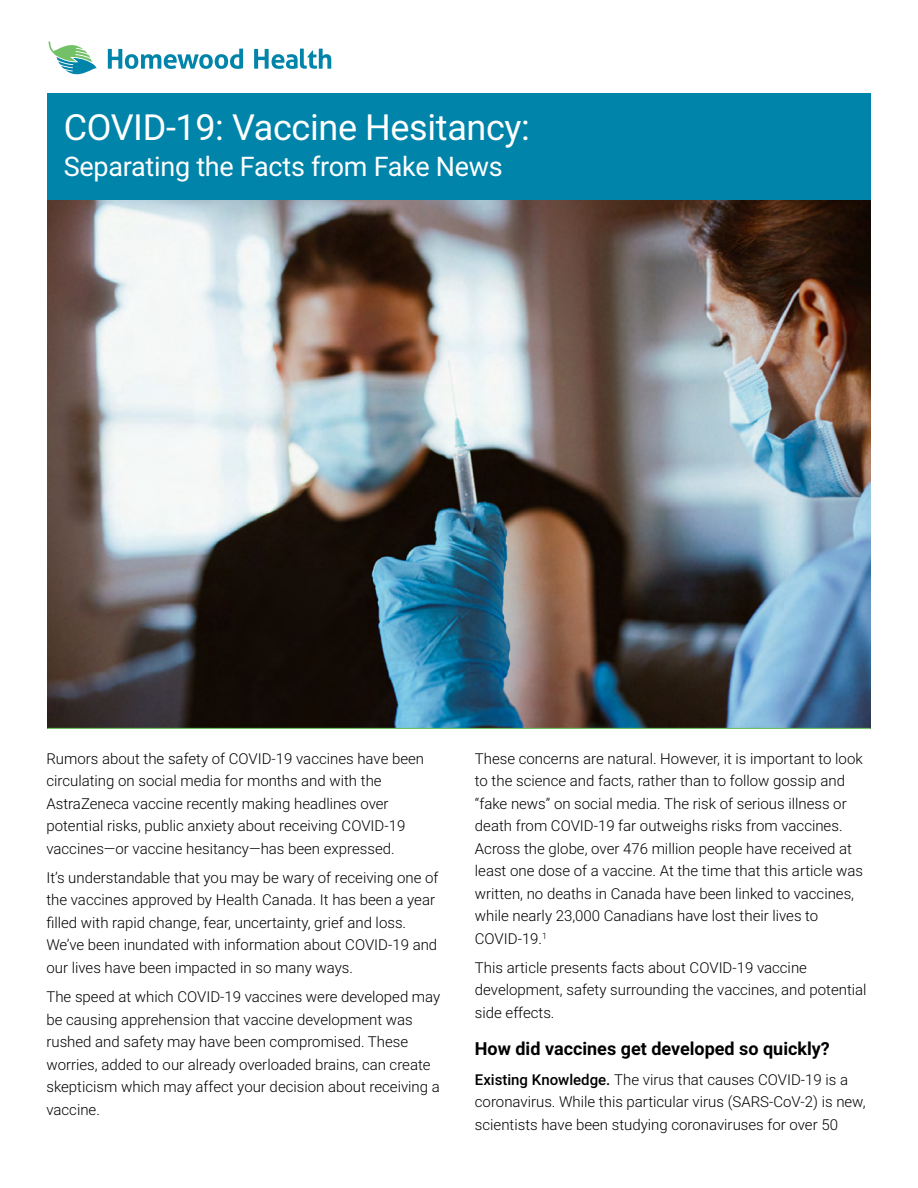
<style>
.page{position:relative;width:918px;height:1188px;background:#fff}
.page>*{position:absolute;margin:0;border:0;box-sizing:border-box;transform-origin:0 0}
.t1{font:36px "Roboto";letter-spacing:-.01em;color:#fff}
.t2{font:27px "Roboto";letter-spacing:-.01em;color:#fff}
.t3{font:700 18px "Roboto";color:#000}
.Text{font:300 15px/22.5px "Roboto";color:#000}
.BodyCopy{font:300 15px/22.5px "Roboto";color:#000}
.s1{font-weight:500}
</style>
<div class="page">
<svg style="left:49px;top:41px;width:48px;height:33px"></svg>
<svg style="left:108px;top:49px;width:135px;height:20px"></svg>
<svg style="left:254px;top:49px;width:77px;height:20px"></svg>
<div style="left:47px;top:93px;width:824px;height:108px;background:#0084a9"></div>
<img style="left:47px;top:200px;width:824px;height:528px">
<hr style="left:47px;top:728px;width:824px;height:1px;background:#73c167">
<h1 class="t1" style="left:64px;top:102px;width:468px">COVID-19: Vaccine Hesitancy:</h1>
<h2 class="t2" style="left:64px;top:147px;width:441px">Separating the Facts from Fake News</h2>
<p class="Text" style="left:46px;top:747px;width:379px">Rumors about the safety of COVID-19 vaccines have been circulating on social media for months and with the AstraZeneca vaccine recently making headlines over potential risks, public anxiety about receiving COVID-19 vaccines—or vaccine hesitancy—has been expressed.</p>
<p class="Text" style="left:46px;top:866px;width:394px">It’s understandable that you may be wary of receiving one of the vaccines approved by Health Canada. It has been a year filled with rapid change, fear, uncertainty, grief and loss.<br>We’ve been inundated with information about COVID-19 and our lives have been impacted in so many ways.</p>
<p class="Text" style="left:46px;top:985px;width:395px">The speed at which COVID-19 vaccines were developed may be causing apprehension that vaccine development was rushed and safety may have been compromised. These worries, added to our already overloaded brains, can create skepticism which may affect your decision about receiving a vaccine.</p>
<p class="Text" style="left:475px;top:747px;width:390px">These concerns are natural. However, it is important to look to the science and facts, rather than to follow gossip and “fake news” on social media. The risk of serious illness or death from COVID-19 far outweighs risks from vaccines.<br>Across the globe, over 476 million people have received at least one dose of a vaccine. At the time that this article was written, no deaths in Canada have been linked to vaccines, while nearly 23,000 Canadians have lost their lives to COVID-19.<sup>1</sup></p>
<p class="Text" style="left:475px;top:956px;width:393px">This article presents facts about COVID-19 vaccine development, safety surrounding the vaccines, and potential side effects.</p>
<h3 class="t3" style="left:475px;top:1036px;width:357px">How did vaccines get developed so quickly?</h3>
<p class="BodyCopy" style="left:475px;top:1068px;width:392px"><span class="s1">Existing Knowledge.</span> The virus that causes COVID-19 is a coronavirus. While this particular virus (SARS-CoV-2) is new, scientists have been studying coronaviruses for over 50</p>
</div>
